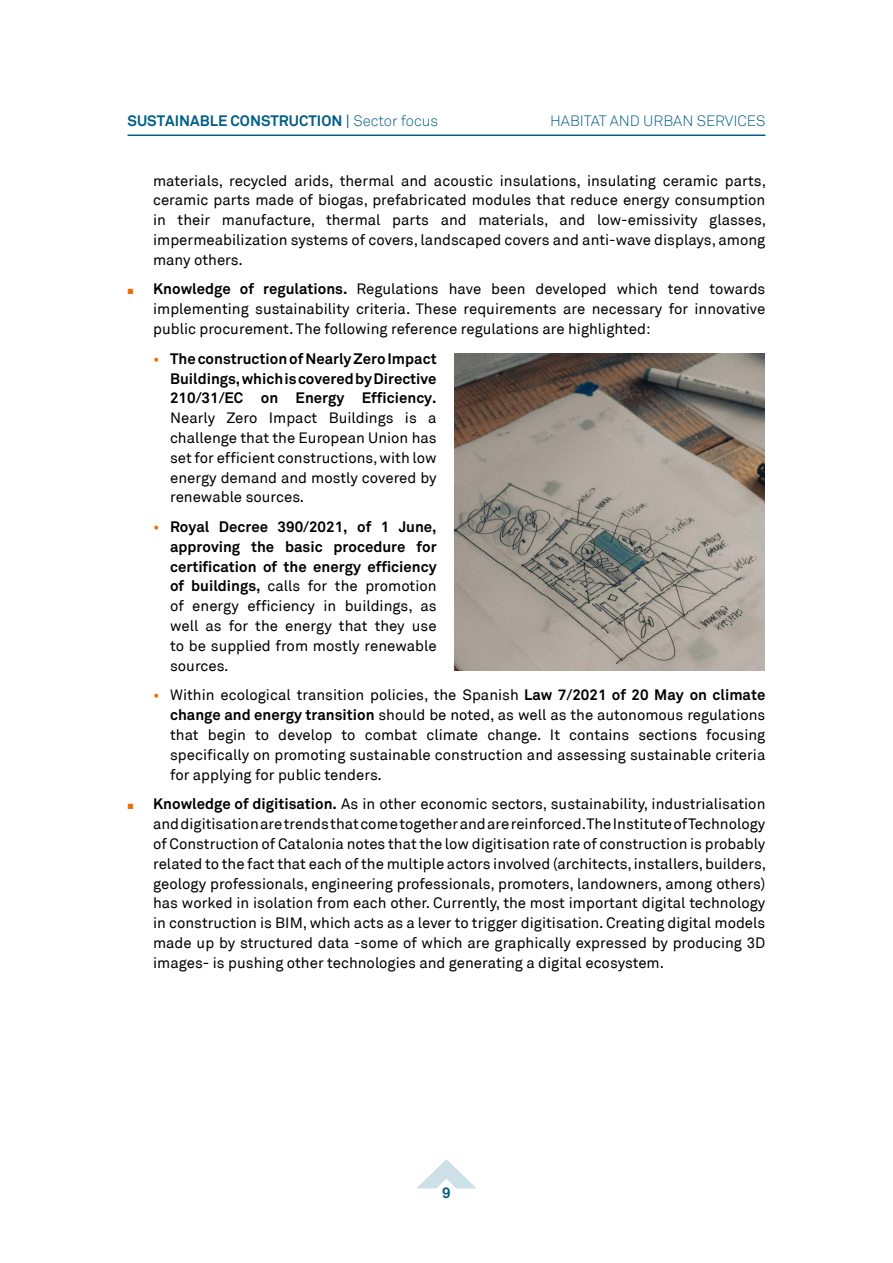
<style>
.page{position:relative;width:893px;height:1263px;background:#fff}
.page>*{position:absolute;margin:0;border:0;box-sizing:border-box;transform-origin:0 0}
.t1{font:15px/19.8px "Akkurat";color:#000;text-align:justify}
.t2{font:700 15px/19.8px "Akkurat";color:#000;text-align:justify}
.t3{font:700 15px "Akkurat";color:#005e85}
.t4{font:300 15px "Akkurat";color:#005e85}
.s1{font-weight:400}
.s2{font-weight:300}
.s3{font-weight:700}
.s4{font-weight:400;color:#ed6f00}
.s5{color:#ed6f00}
</style>
<div class="page">
<hr style="left:128px;top:134px;width:637px;height:2px;background:#005e85">
<svg style="left:417px;top:1159px;width:59px;height:29px"></svg>
<img style="left:455px;top:354px;width:310px;height:317px">
<p class="t3" style="left:128px;top:111px;width:312px">SUSTAINABLE CONSTRUCTION <span class="s1">|</span> <span class="s2">Sector focus</span></p>
<p class="t4" style="left:550px;top:112px;width:217px">HABITAT AND URBAN SERVICES</p>
<p class="t1" style="left:153px;top:170px;width:615px">materials, recycled arids, thermal and acoustic insulations, insulating ceramic parts, ceramic parts made of biogas, prefabricated modules that reduce energy consumption in their manufacture, thermal parts and materials, and low-emissivity glasses, impermeabilization systems of covers, landscaped covers and anti-wave displays, among many others.</p>
<p class="t1" style="left:153px;top:279px;width:614px"><span class="s3">Knowledge of regulations.</span> Regulations have been developed which tend towards implementing sustainability criteria. These requirements are necessary for innovative public procurement. The following reference regulations are highlighted:</p>
<p class="t2" style="left:170px;top:349px;width:268px;text-indent:-17px"><span class="s4">•</span> The construction of Nearly Zero Impact Buildings, which is covered by Directive 210/31/EC on Energy Efficiency.</p>
<p class="t1" style="left:170px;top:408px;width:268px">Nearly Zero Impact Buildings is a challenge that the European Union has set for efficient constructions, with low energy demand and mostly covered by renewable sources.</p>
<p class="t1" style="left:170px;top:517px;width:268px;text-indent:-17px"><span class="s5">•</span> <span class="s3">Royal Decree 390/2021, of 1 June, approving the basic procedure for certification of the energy efficiency of buildings,</span> calls for the promotion of energy efficiency in buildings, as well as for the energy that they use to be supplied from mostly renewable sources.</p>
<p class="t1" style="left:170px;top:685px;width:597px;text-indent:-17px"><span class="s5">•</span> Within ecological transition policies, the Spanish <span class="s3">Law 7/2021 of 20 May on climate change and energy transition</span> should be noted, as well as the autonomous regulations that begin to develop to combat climate change. It contains sections focusing specifically on promoting sustainable construction and assessing sustainable criteria for applying for public tenders.</p>
<p class="t1" style="left:153px;top:794px;width:615px"><span class="s3">Knowledge of digitisation.</span> As in other economic sectors, sustainability, industrialisation and digitisation are trends that come together and are reinforced. The Institute of Technology of Construction of Catalonia notes that the low digitisation rate of construction is probably related to the fact that each of the multiple actors involved (architects, installers, builders, geology professionals, engineering professionals, promoters, landowners, among others) has worked in isolation from each other. Currently, the most important digital technology in construction is BIM, which acts as a lever to trigger digitisation. Creating digital models made up by structured data -some of which are graphically expressed by producing 3D images- is pushing other technologies and generating a digital ecosystem.</p>
<p class="t3" style="left:442px;top:1183px;width:10px">9</p>
</div>
